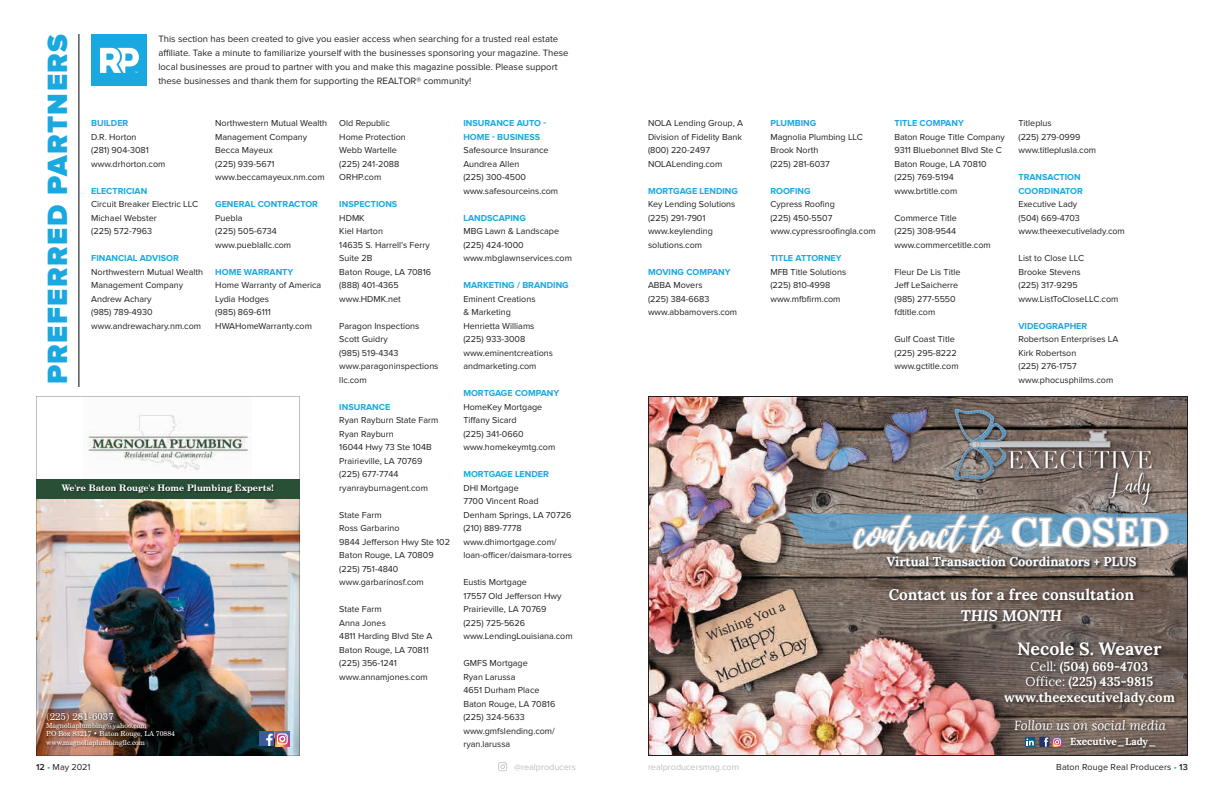
<style>
.page{position:relative;width:1224px;height:792px;background:#fff}
.page>*{position:absolute;margin:0;border:0;box-sizing:border-box;transform-origin:0 0}
.t1{font:39.1px "Playlist Script";color:#fff}
.t2{font:900 28.9px "Proxima Nova";letter-spacing:.05em;color:#19a8e0}
.t3{font:700 17.8px "Lora";color:#fff}
.t4{font:700 15.3px "Lora";color:#fff}
.t5{font:italic 700 15.3px "Lora";color:#fff}
.t6{font:700 13.2px "Lora";color:#fff}
.t7{font:italic 13.2px "Lora";color:#fff}
.t8{font:700 12.8px "Lora";color:#fff}
.t9{font:700 12.7px/15.2px "Lora";color:#fff;text-align:center}
.t10{font:12.7px "Lora";color:#231f20}
.t11{font:12px "Myriad Pro";color:#231f20}
.t12{font:700 10.1px "Lora";color:#fff}
.t13{font:10px "Century Schoolbook BT";color:#fff}
.t14{font:9.5px/14px "Proxima Nova";color:#231f20}
.t15{font:9px/13.5px "Proxima Nova";color:#231f20}
.t16{font:700 9px/13.5px "Proxima Nova";color:#19a8e0}
.t17{font:700 9px "Century Schoolbook BT";color:#fff}
.t18{font:9px "Proxima Nova";color:#bcbec0}
.t19{font:7px/8.4px "Century Schoolbook BT";color:#fff}
.s1{font-family:"Lora";font-weight:700}
.s2{font-weight:400}
.s3{font-weight:600}
.s4{color:#19a8e0}
</style>
<div class="page">
<svg style="left:498px;top:762px;width:9px;height:9px"></svg>
<hr style="left:79px;top:34px;width:1px;height:353px;background:#00080f">
<div style="left:91px;top:34px;width:55px;height:52px;background:#19a8e0"></div>
<svg style="left:100px;top:48px;width:39px;height:25px"></svg>
<img style="left:648px;top:396px;width:540px;height:360px">
<img style="left:652px;top:396px;width:96px;height:169px">
<img style="left:748px;top:396px;width:439px;height:360px">
<img style="left:36px;top:396px;width:264px;height:360px">
<div style="left:36px;top:479px;width:264px;height:20px;background:#295037"></div>
<img style="left:60px;top:484px;width:217px;height:23px">
<h2 class="t2" style="left:44px;top:384px;width:352px;rotate:-90deg">PREFERRED PARTNERS</h2>
<p class="t14" style="left:158px;top:31px;width:412px">This section has been created to give you easier access when searching for a trusted real estate affiliate. Take a minute to familiarize yourself with the businesses sponsoring your magazine. These local businesses are proud to partner with you and make this magazine possible. Please support these businesses and thank them for supporting the REALTOR® community!</p>
<p class="t15" style="left:339px;top:117px;width:68px">Old Republic<br>Home Protection<br>Webb Wartelle (225) 241-2088<br>ORHP.com</p>
<p class="t16" style="left:339px;top:198px;width:60px">INSPECTIONS</p>
<p class="t15" style="left:339px;top:211px;width:93px">HDMK<br>Kiel Harton<br>14635 S. Harrell’s Ferry<br>Suite 2B<br>Baton Rouge, LA 70816 (888) 401-4365 www.HDMK.net</p>
<p class="t15" style="left:339px;top:319px;width:101px">Paragon Inspections<br>Scott Guidry<br>(985) 519-4343 www.paragoninspections llc.com</p>
<p class="t16" style="left:339px;top:400px;width:52px">INSURANCE</p>
<p class="t15" style="left:339px;top:414px;width:101px">Ryan Rayburn State Farm<br>Ryan Rayburn<br>16044 Hwy 73 Ste 104B<br>Prairieville, LA 70769 (225) 677-7744 ryanrayburnagent.com</p>
<p class="t15" style="left:339px;top:508px;width:112px">State Farm<br>Ross Garbarino<br>9844 Jefferson Hwy Ste 102<br>Baton Rouge, LA 70809 (225) 751-4840 www.garbarinosf.com</p>
<p class="t15" style="left:339px;top:603px;width:95px">State Farm<br>Anna Jones<br>4811 Harding Blvd Ste A<br>Baton Rouge, LA 70811 (225) 356-1241 www.annamjones.com</p>
<p class="t16" style="left:463px;top:117px;width:84px">INSURANCE AUTO -<br>HOME - BUSINESS</p>
<p class="t15" style="left:463px;top:144px;width:96px">Safesource Insurance<br>Aundrea Allen<br>(225) 300-4500 www.safesourceins.com</p>
<p class="t16" style="left:463px;top:211px;width:64px">LANDSCAPING</p>
<p class="t15" style="left:463px;top:225px;width:110px">MBG Lawn &amp; Landscape (225) 424-1000 www.mbglawnservices.com</p>
<p class="t16" style="left:463px;top:279px;width:107px">MARKETING / BRANDING</p>
<p class="t15" style="left:463px;top:292px;width:91px">Eminent Creations<br>&amp; Marketing<br>Henrietta Williams (225) 933-3008 www.eminentcreations andmarketing.com</p>
<p class="t16" style="left:463px;top:387px;width:97px">MORTGAGE COMPANY</p>
<p class="t15" style="left:463px;top:400px;width:93px">HomeKey Mortgage<br>Tiffany Sicard<br>(225) 341-0660 www.homekeymtg.com</p>
<p class="t16" style="left:463px;top:468px;width:87px">MORTGAGE LENDER</p>
<p class="t15" style="left:463px;top:481px;width:110px">DHI Mortgage<br>7700 Vincent Road<br>Denham Springs, LA 70726 (210) 889-7778 www.dhimortgage.com/ loan-officer/daismara-torres</p>
<p class="t15" style="left:463px;top:576px;width:111px">Eustis Mortgage<br>17557 Old Jefferson Hwy<br>Prairieville, LA 70769<br>(225) 725-5626 www.LendingLouisiana.com</p>
<p class="t15" style="left:463px;top:657px;width:93px">GMFS Mortgage<br>Ryan Larussa<br>4651 Durham Place<br>Baton Rouge, LA 70816 (225) 324-5633 www.gmfslending.com/ ryan.larussa</p>
<p class="t16" style="left:91px;top:117px;width:39px">BUILDER</p>
<p class="t15" style="left:91px;top:130px;width:76px">D.R. Horton<br>(281) 904-3081 www.drhorton.com</p>
<p class="t16" style="left:91px;top:184px;width:58px">ELECTRICIAN</p>
<p class="t15" style="left:91px;top:198px;width:108px">Circuit Breaker Electric LLC<br>Michael Webster<br>(225) 572-7963</p>
<p class="t16" style="left:91px;top:252px;width:89px">FINANCIAL ADVISOR</p>
<p class="t15" style="left:91px;top:265px;width:113px">Northwestern Mutual Wealth<br>Management Company<br>Andrew Achary<br>(985) 789-4930 www.andrewachary.nm.com</p>
<p class="t15" style="left:215px;top:117px;width:113px">Northwestern Mutual Wealth<br>Management Company<br>Becca Mayeux<br>(225) 939-5671 www.beccamayeux.nm.com</p>
<p class="t16" style="left:215px;top:198px;width:104px">GENERAL CONTRACTOR</p>
<p class="t15" style="left:215px;top:211px;width:77px">Puebla<br>(225) 505-6734 www.pueblallc.com</p>
<p class="t16" style="left:215px;top:265px;width:80px">HOME WARRANTY</p>
<p class="t15" style="left:215px;top:279px;width:108px">Home Warranty of America<br>Lydia Hodges<br>(985) 869-6111<br>HWAHomeWarranty.com</p>
<p class="t17" style="left:62px;top:482px;width:214px">We're Baton Rouge's Home Plumbing Experts!</p>
<p class="t13" style="left:46px;top:710px;width:69px">(225) 281-6037</p>
<p class="t19" style="left:46px;top:721px;width:130px">Magnoliaplumbing@yahoo.com<br>P.O Box 83217 • Baton Rouge, LA 70884 www.magnoliaplumbingllc.com</p>
<p class="t15" style="left:648px;top:117px;width:97px">NOLA Lending Group, A<br>Division of Fidelity Bank (800) 220-2497<br>NOLALending.com</p>
<p class="t16" style="left:648px;top:184px;width:92px">MORTGAGE LENDING</p>
<p class="t15" style="left:648px;top:198px;width:89px">Key Lending Solutions (225) 291-7901 www.keylending solutions.com</p>
<p class="t16" style="left:648px;top:265px;width:84px">MOVING COMPANY</p>
<p class="t15" style="left:648px;top:279px;width:91px">ABBA Movers<br>(225) 384-6683 www.abbamovers.com</p>
<p class="t16" style="left:770px;top:117px;width:47px">PLUMBING</p>
<p class="t15" style="left:770px;top:130px;width:94px">Magnolia Plumbing LLC<br>Brook North<br>(225) 281-6037</p>
<p class="t16" style="left:770px;top:184px;width:42px">ROOFING</p>
<p class="t15" style="left:770px;top:198px;width:107px">Cypress Roofing<br>(225) 450-5507 www.cypressroofingla.com</p>
<p class="t16" style="left:770px;top:252px;width:73px">TITLE ATTORNEY</p>
<p class="t15" style="left:770px;top:265px;width:77px">MFB Title Solutions (225) 810-4998 www.mfbfirm.com</p>
<p class="t16" style="left:894px;top:117px;width:71px">TITLE COMPANY</p>
<p class="t15" style="left:894px;top:130px;width:112px">Baton Rouge Title Company<br>9311 Bluebonnet Blvd Ste C<br>Baton Rouge, LA 70810 (225) 769-5194 www.brtitle.com</p>
<p class="t15" style="left:894px;top:211px;width:98px">Commerce Title<br>(225) 308-9544 www.commercetitle.com</p>
<p class="t15" style="left:894px;top:265px;width:67px">Fleur De Lis Title<br>Jeff LeSaicherre (985) 277-5550 fdtitle.com</p>
<p class="t15" style="left:894px;top:333px;width:66px">Gulf Coast Title (225) 295-8222 www.gctitle.com</p>
<h3 class="t11" style="left:870px;top:355px;width:105px">Happy Mother's Day!</h3>
<p class="t15" style="left:1018px;top:117px;width:79px">Titleplus<br>(225) 279-0999 www.titleplusla.com</p>
<p class="t16" style="left:1018px;top:171px;width:66px">TRANSACTION<br>COORDINATOR</p>
<p class="t15" style="left:1018px;top:198px;width:108px">Executive Lady<br>(504) 669-4703 www.theexecutivelady.com</p>
<p class="t15" style="left:1018px;top:252px;width:102px">List to Close LLC<br>Brooke Stevens<br>(225) 317-9295 www.ListToCloseLLC.com</p>
<p class="t16" style="left:1018px;top:319px;width:70px">VIDEOGRAPHER</p>
<p class="t15" style="left:1018px;top:333px;width:101px">Robertson Enterprises LA<br>Kirk Robertson<br>(225) 276-1757 www.phocusphilms.com</p>
<h3 class="t10" style="left:704px;top:630px;width:85px;rotate:-22deg">Wishing You a</h3>
<h1 class="t1" style="left:854px;top:506px;width:317px">contract to <span class="s1">CLOSED</span></h1>
<h3 class="t8" style="left:887px;top:553px;width:251px">Virtual Transaction Coordinators + PLUS</h3>
<h3 class="t4" style="left:889px;top:585px;width:247px">Contact us for a free consultation</h3>
<h3 class="t5" style="left:961px;top:605px;width:103px">THIS MONTH</h3>
<h3 class="t3" style="left:1017px;top:637px;width:146px">Necole S. Weaver</h3>
<h3 class="t9" style="left:1026px;top:658px;width:129px"><span class="s2">Cell:</span> (504) 669-4703<br><span class="s2">Office:</span> (225) 435-9815</h3>
<h3 class="t6" style="left:1004px;top:688px;width:172px">www.theexecutivelady.com</h3>
<h3 class="t7" style="left:1014px;top:717px;width:154px">Follow us on social media</h3>
<p class="t12" style="left:1070px;top:735px;width:88px">Executive_Lady_</p>
<p class="t15" style="left:36px;top:761px;width:56px"><span class="s3">12</span> <span class="s4">•</span> May 2021</p>
<p class="t18" style="left:514px;top:762px;width:63px">@realproducers</p>
<p class="t18" style="left:648px;top:762px;width:92px">realproducersmag.com</p>
<p class="t15" style="left:1056px;top:761px;width:133px">Baton Rouge Real Producers <span class="s4">•</span> <span class="s3">13</span></p>
</div>
